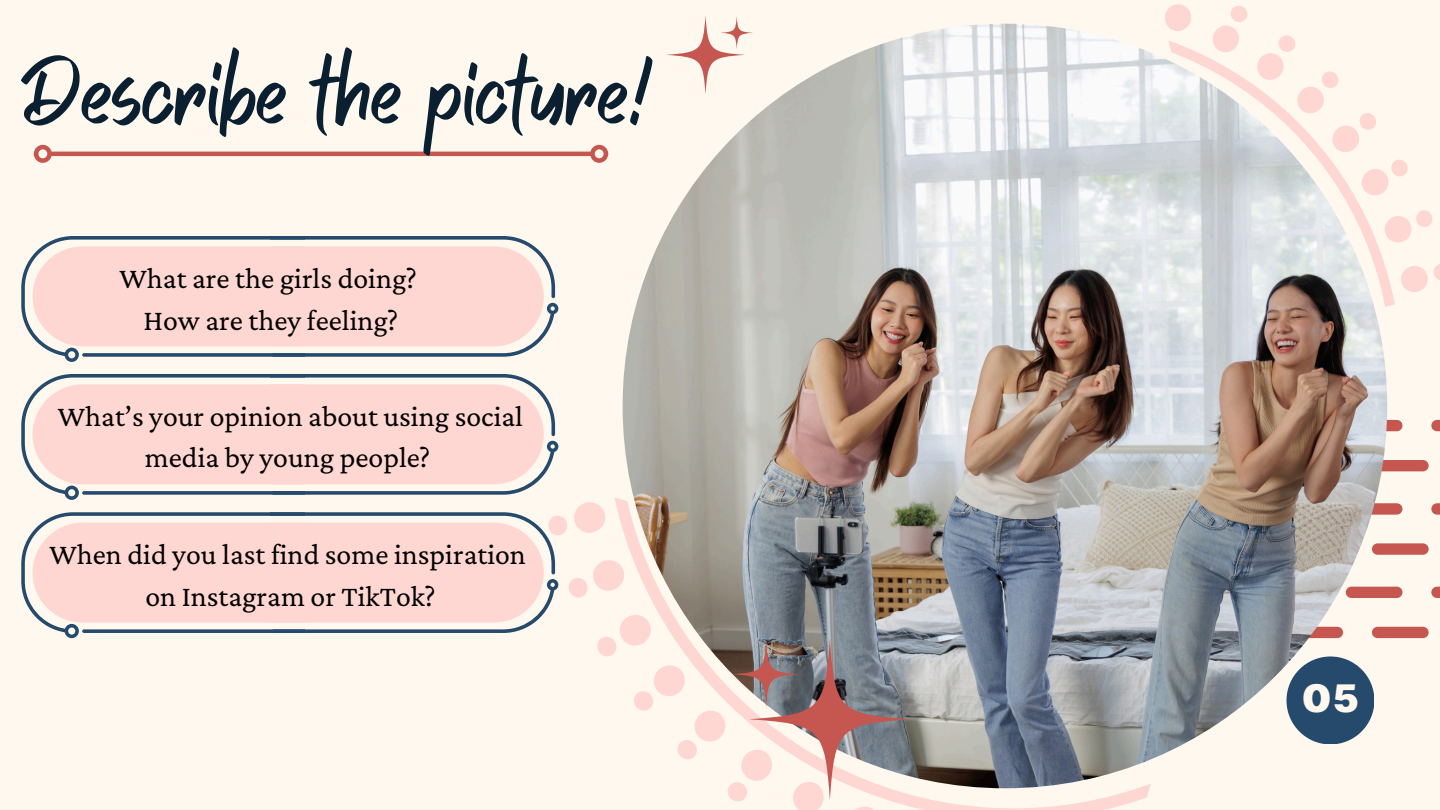
<style>
.page{position:relative;width:1440px;height:810px;background:#fff8ef}
.page>*{position:absolute;margin:0;border:0;box-sizing:border-box;transform-origin:0 0}
.t1{font:95.1px "Vintage Moon";color:#0a1f30}
.t2{font:40px "Candal";color:#fff8ef}
.t3{font:29.8px/41.6px "Crimson Pro";color:#000;text-align:center}
</style>
<div class="page">
<div style="left:1286px;top:656px;width:88px;height:88px;background:#254a6b;border-radius:50%"></div>
<hr style="left:52px;top:152px;width:538px;height:4px;background:#c65750">
<div style="left:34px;top:145px;width:18px;height:18px;border:4px solid #c65750;border-radius:50%"></div>
<div style="left:590px;top:145px;width:18px;height:18px;border:4px solid #c65750;border-radius:50%"></div>
<div style="left:1372px;top:460px;width:57px;height:11px;background:#c65750;border-radius:6px"></div>
<div style="left:1346px;top:420px;width:56px;height:11px;background:#c65750;border-radius:6px"></div>
<svg style="left:1431px;top:420px;width:9px;height:11px"></svg>
<div style="left:1372px;top:543px;width:57px;height:12px;background:#c65750;border-radius:6px"></div>
<div style="left:1346px;top:503px;width:56px;height:12px;background:#c65750;border-radius:6px"></div>
<svg style="left:1431px;top:503px;width:9px;height:12px"></svg>
<div style="left:1372px;top:627px;width:57px;height:11px;background:#c65750;border-radius:6px"></div>
<div style="left:1286px;top:627px;width:57px;height:11px;background:#c65750;border-radius:6px"></div>
<div style="left:1346px;top:587px;width:56px;height:11px;background:#c65750;border-radius:6px"></div>
<svg style="left:1431px;top:587px;width:9px;height:11px"></svg>
<img style="left:623px;top:24px;width:764px;height:764px;border-radius:50%">
<svg style="left:1139px;top:40px;width:256px;height:302px;background:#d5d4d4"></svg>
<svg style="left:1165px;top:4px;width:26px;height:27px"></svg>
<svg style="left:1210px;top:6px;width:198px;height:193px"></svg>
<svg style="left:1382px;top:208px;width:51px;height:38px"></svg>
<svg style="left:1401px;top:264px;width:39px;height:28px"></svg>
<img style="left:776px;top:465px;width:410px;height:345px">
<svg style="left:845px;top:803px;width:38px;height:7px"></svg>
<svg style="left:789px;top:789px;width:39px;height:21px"></svg>
<svg style="left:749px;top:638px;width:162px;height:162px"></svg>
<svg style="left:732px;top:640px;width:68px;height:68px"></svg>
<svg style="left:666px;top:15px;width:79px;height:79px"></svg>
<svg style="left:720px;top:16px;width:33px;height:33px"></svg>
<svg style="left:21px;top:236px;width:537px;height:126px"></svg>
<svg style="left:21px;top:374px;width:755px;height:428px"></svg>
<p class="t1" style="left:21px;top:38px;width:635px">Describe the picture!</p>
<p class="t3" style="left:119px;top:257px;width:299px">What are the girls doing?</p>
<h1 class="t3" style="left:144px;top:299px;width:256px">How are they feeling?</h1>
<p class="t3" style="left:58px;top:395px;width:467px">What’s your opinion about using social media by young people?</p>
<p class="t3" style="left:49px;top:533px;width:478px">When did you last find some inspiration</p>
<p class="t3" style="left:145px;top:575px;width:292px">on Instagram or TikTok?</p>
<p class="t2" style="left:1302px;top:669px;width:59px">05</p>
</div>
